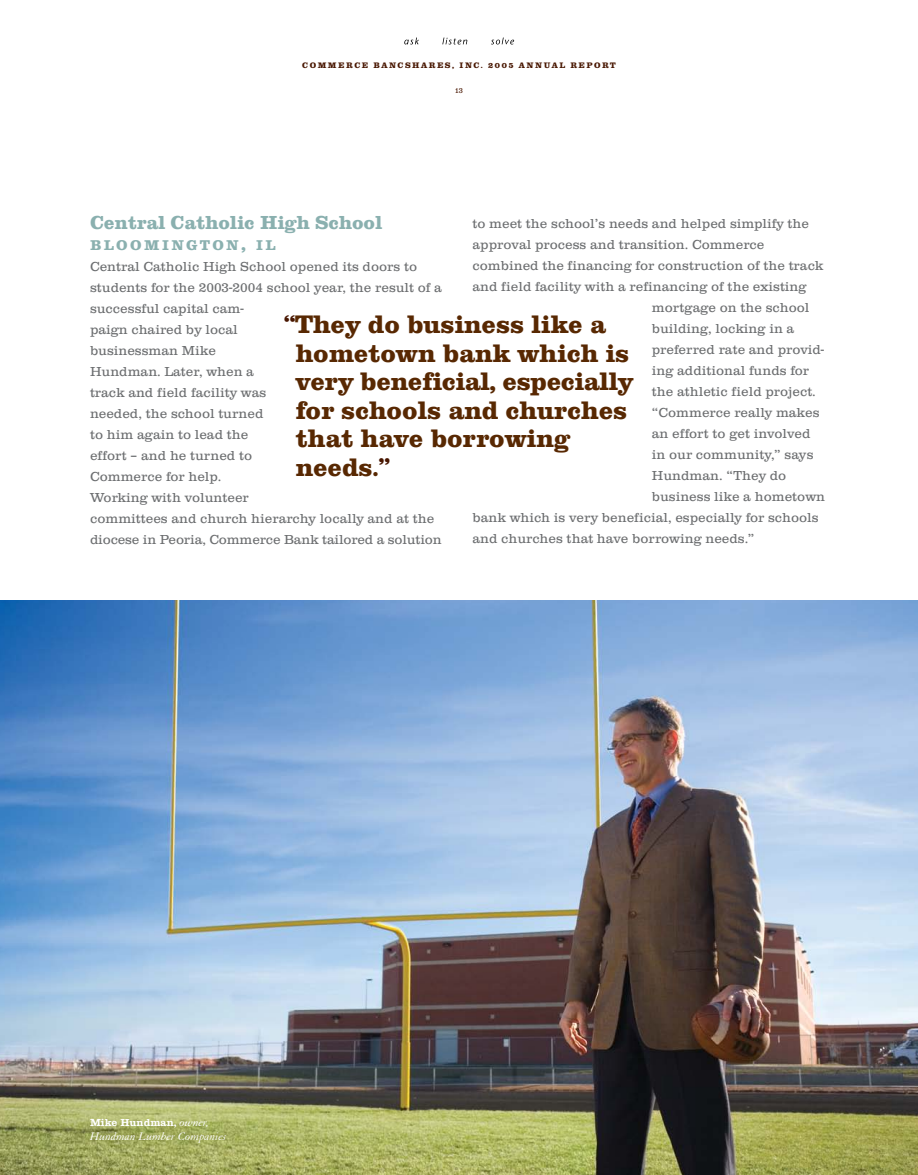
<style>
.page{position:relative;width:918px;height:1175px;background:#fff}
.page>*{position:absolute;margin:0;border:0;box-sizing:border-box;transform-origin:0 0}
.t1{font:700 26.25px/28.5px "Clarendon T Extr";color:#582802}
.t2{font:700 19.5px "Clarendon T Extr";color:#8ab0af}
.t3{font:700 14.7px "Clarendon T Extr";letter-spacing:.165em;color:#8ab0af}
.t4{font:13.5px/21px "Clarendon T Ligh";color:#6c6e70}
.t5{font:italic 12px "Granjon";color:#fff}
.t6{font:700 10.5px "Clarendon T";color:#fff}
.t7{font:700 8.25px "Clarendon T Extr";letter-spacing:.19em;color:#481600}
.t8{font:7.5px "Clarendon T Ligh";color:#481600}
.s1{font-size:19.5px}
.s2{color:#481600}
.s3{font-family:"Granjon";font-weight:400;font-style:italic;font-size:12px}
</style>
<div class="page">
<svg style="left:404px;top:38px;width:15px;height:6px"></svg>
<svg style="left:442px;top:38px;width:25px;height:6px"></svg>
<svg style="left:491px;top:38px;width:23px;height:6px"></svg>
<img style="left:0;top:600px;width:918px;height:574px">
<p class="t7" style="left:302px;top:63px;width:315px">COMMERCE BANCSHARES, INC. 2005 ANNUAL REPORT</p>
<p class="t8" style="left:455px;top:88px;width:10px">13</p>
<h2 class="t2" style="left:90px;top:216px;width:294px">Central Catholic High School</h2>
<p class="t3" style="left:90px;top:240px;width:187px">BLOOMINGTON<span class="s1">,</span> IL</p>
<p class="t4" style="left:90px;top:257px;width:353px">Central Catholic High School opened its doors to students for the 2003-2004 school year, the result of a successful capital cam-<br>paign chaired by local<br>businessman Mike<br>Hundman. Later, when a<br>track and field facility was<br>needed, the school turned<br>to him again to lead the<br>effort – and he turned to<br>Commerce for help.<br>Working with volunteer<br>committees and church hierarchy locally and at the diocese in Peoria, Commerce Bank tailored a solution</p>
<p class="t4" style="left:472px;top:214px;width:338px">to meet the school’s needs and helped simplify the</p>
<p class="t4" style="left:472px;top:235px;width:294px">approval process and transition. Commerce</p>
<p class="t4" style="left:472px;top:256px;width:352px">combined the financing for construction of the track</p>
<p class="t4" style="left:472px;top:277px;width:336px">and field facility with a refinancing of the existing</p>
<p class="t4" style="left:652px;top:298px;width:159px">mortgage on the school</p>
<p class="t4" style="left:652px;top:319px;width:144px">building, locking in a</p>
<p class="t4" style="left:652px;top:340px;width:174px">preferred rate and provid-</p>
<p class="t4" style="left:652px;top:361px;width:159px">ing additional funds for</p>
<p class="t4" style="left:652px;top:382px;width:166px">the athletic field project.</p>
<p class="t4" style="left:652px;top:403px;width:169px">“Commerce really makes</p>
<p class="t4" style="left:652px;top:424px;width:160px">an effort to get involved</p>
<p class="t4" style="left:652px;top:445px;width:163px">in our community,” says</p>
<p class="t4" style="left:652px;top:466px;width:136px">Hundman. “They do</p>
<p class="t4" style="left:652px;top:487px;width:175px">business like a hometown</p>
<p class="t4" style="left:472px;top:508px;width:348px">bank which is very beneficial, especially for schools</p>
<p class="t4" style="left:472px;top:529px;width:284px">and churches that have borrowing needs.”</p>
<h1 class="t1" style="left:295px;top:313px;width:340px;text-indent:-12px"><span class="s2">“</span>They do business like a hometown bank which is very beneficial, especially for schools and churches that have borrowing needs.<span class="s2">”</span></h1>
<p class="t6" style="left:90px;top:1118px;width:121px">Mike Hundman, <span class="s3">owner,</span></p>
<p class="t5" style="left:90px;top:1132px;width:138px">Hundman Lumber Companies</p>
</div>
